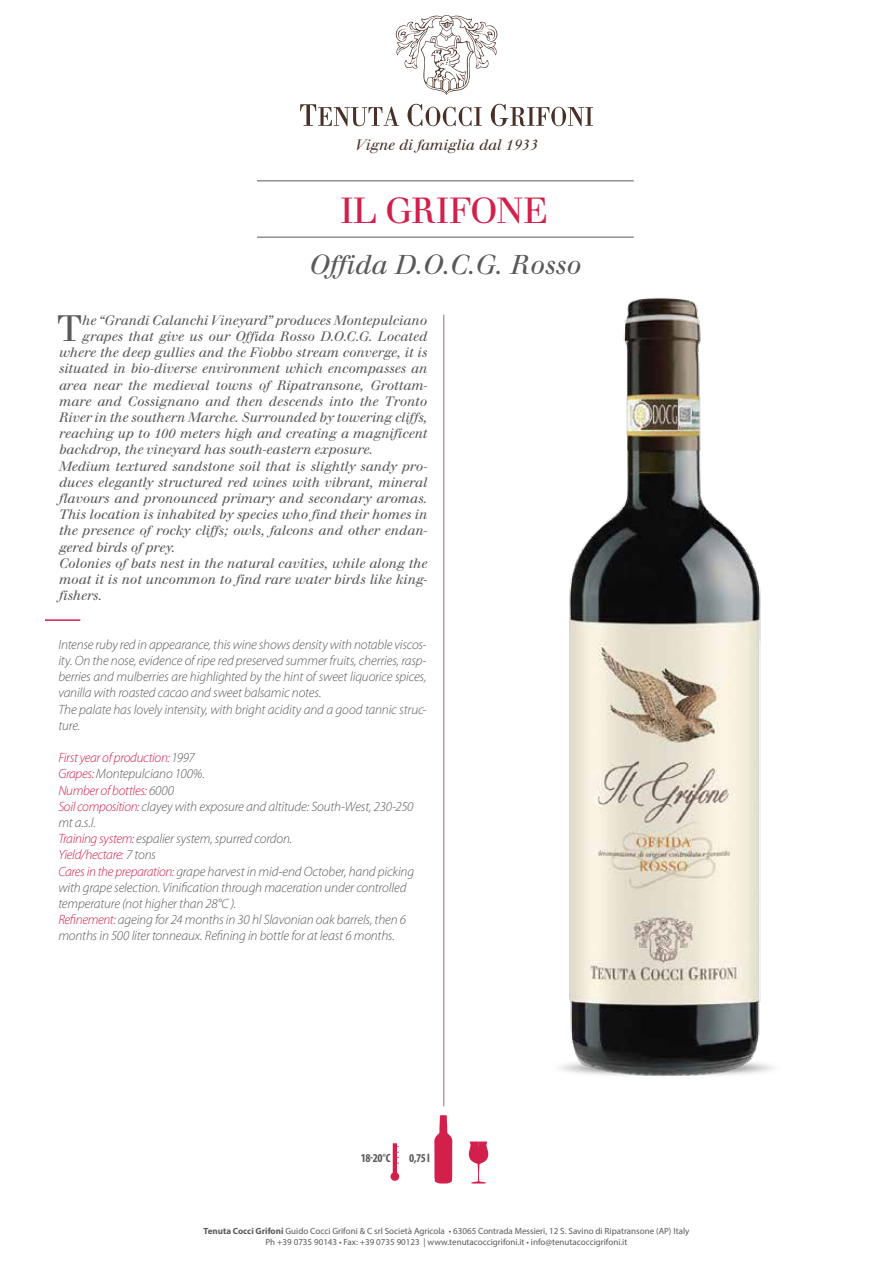
<style>
.page{position:relative;width:893px;height:1263px;background:#fff}
.page>*{position:absolute;margin:0;border:0;box-sizing:border-box;transform-origin:0 0}
.t1{font:36.45px "Walbaum";color:#58595b}
.t2{font:36px "Walbaum";color:#d31f4b}
.t3{font:italic 27px "Walbaum";color:#58595b}
.t4{font:italic 15px "Walbaum";color:#493027}
.t5{font:italic 13.5px "Walbaum";letter-spacing:.005em;color:#58595b}
.t6{font:italic 300 13.5px/16.2px "Myriad Pro";letter-spacing:-.015em;color:#58595b}
.t7{font:700 condensed 12px "Myriad Pro";color:#58595b}
.t8{font:9px/10.8px "Myriad Pro";color:#58595b;text-align:center}
.s1{color:#d31f4b}
.s2{font-weight:700}
</style>
<div class="page">
<hr style="left:257px;top:236px;width:377px;height:2px;background:#8e9092">
<hr style="left:257px;top:180px;width:377px;height:2px;background:#8e9092">
<hr style="left:443px;top:315px;width:1px;height:791px;background:#9c847a">
<hr style="left:45px;top:619px;width:35px;height:2px;background:#d31f4b">
<svg style="left:300px;top:104px;width:99px;height:22px"></svg>
<svg style="left:408px;top:104px;width:74px;height:22px"></svg>
<svg style="left:491px;top:104px;width:102px;height:22px"></svg>
<svg style="left:396px;top:15px;width:101px;height:80px"></svg>
<svg style="left:434px;top:1115px;width:18px;height:68px"></svg>
<svg style="left:469px;top:1141px;width:19px;height:42px"></svg>
<svg style="left:390px;top:1143px;width:9px;height:38px"></svg>
<img style="left:561px;top:297px;width:212px;height:779px">
<p class="t4" style="left:355px;top:136px;width:184px">Vigne di famiglia dal 1933</p>
<h2 class="t2" style="left:340px;top:190px;width:209px">IL GRIFONE</h2>
<h3 class="t3" style="left:308px;top:249px;width:274px">Offida D.O.C.G. Rosso</h3>
<h1 class="t1" style="left:57px;top:307px;width:27px">T</h1>
<p class="t5" style="left:81px;top:312px;width:347px">he “Grandi Calanchi Vineyard” produces Montepulciano</p>
<p class="t5" style="left:81px;top:328px;width:347px">grapes that give us our Offida Rosso D.O.C.G. Located</p>
<p class="t5" style="left:58px;top:345px;width:370px">where the deep gullies and the Fiobbo stream converge, it is</p>
<p class="t5" style="left:58px;top:361px;width:370px">situated in bio-diverse environment which encompasses an</p>
<p class="t5" style="left:58px;top:377px;width:371px">area near the medieval towns of Ripatransone, Grottam-</p>
<p class="t5" style="left:58px;top:393px;width:370px">mare and Cossignano and then descends into the Tronto</p>
<p class="t5" style="left:58px;top:409px;width:370px">River in the southern Marche. Surrounded by towering cliffs,</p>
<p class="t5" style="left:58px;top:426px;width:370px">reaching up to 100 meters high and creating a magnificent</p>
<p class="t5" style="left:58px;top:442px;width:315px">backdrop, the vineyard has south-eastern exposure.</p>
<p class="t5" style="left:58px;top:458px;width:371px">Medium textured sandstone soil that is slightly sandy pro-</p>
<p class="t5" style="left:58px;top:474px;width:370px">duces elegantly structured red wines with vibrant, mineral</p>
<p class="t5" style="left:58px;top:490px;width:370px">flavours and pronounced primary and secondary aromas.</p>
<p class="t5" style="left:58px;top:507px;width:370px">This location is inhabited by species who find their homes in</p>
<p class="t5" style="left:58px;top:523px;width:371px">the presence of rocky cliffs; owls, falcons and other endan-</p>
<p class="t5" style="left:58px;top:539px;width:118px">gered birds of prey.</p>
<p class="t5" style="left:58px;top:555px;width:370px">Colonies of bats nest in the natural cavities, while along the</p>
<p class="t5" style="left:58px;top:571px;width:371px">moat it is not uncommon to find rare water birds like king-</p>
<p class="t5" style="left:58px;top:588px;width:45px">fishers.</p>
<p class="t6" style="left:58px;top:636px;width:370px">Intense ruby red in appearance, this wine shows density with notable viscos&shy;ity. On the nose, evidence of ripe red preserved summer fruits, cherries, rasp&shy;berries and mulberries are highlighted by the hint of sweet liquorice spices, vanilla with roasted cacao and sweet balsamic notes.<br>The palate has lovely intensity, with bright acidity and a good tannic struc&shy;ture.</p>
<p class="t6" style="left:58px;top:749px;width:357px"><span class="s1">First year of production:</span> 1997<br><span class="s1">Grapes:</span> Montepulciano 100%.<br><span class="s1">Number of bottles:</span> 6000<br><span class="s1">Soil composition:</span> clayey with exposure and altitude: South-West, 230-250 mt a.s.l.<br><span class="s1">Training system:</span> espalier system, spurred cordon.<br><span class="s1">Yield/hectare:</span> 7 tons<br><span class="s1">Cares in the preparation:</span> grape harvest in mid-end October, hand picking with grape selection. Vinification through maceration under controlled temperature (not higher than 28°C ).<br><span class="s1">Refinement:</span> ageing for 24 months in 30 hl Slavonian oak barrels, then 6 months in 500 liter tonneaux. Refining in bottle for at least 6 months.</p>
<p class="t7" style="left:361px;top:1150px;width:31px">18-20°C</p>
<p class="t7" style="left:409px;top:1150px;width:22px">0,75 l</p>
<p class="t8" style="left:204px;top:1225px;width:487px"><span class="s2">Tenuta Cocci Grifoni</span> Guido Cocci Grifoni &amp; C srl Società Agricola • 63065 Contrada Messieri, 12 S. Savino di Ripatransone (AP) Italy<br>Ph +39 0735 90143 • Fax: +39 0735 90123 | www.tenutacoccigrifoni.it • info@tenutacoccigrifoni.it</p>
</div>
